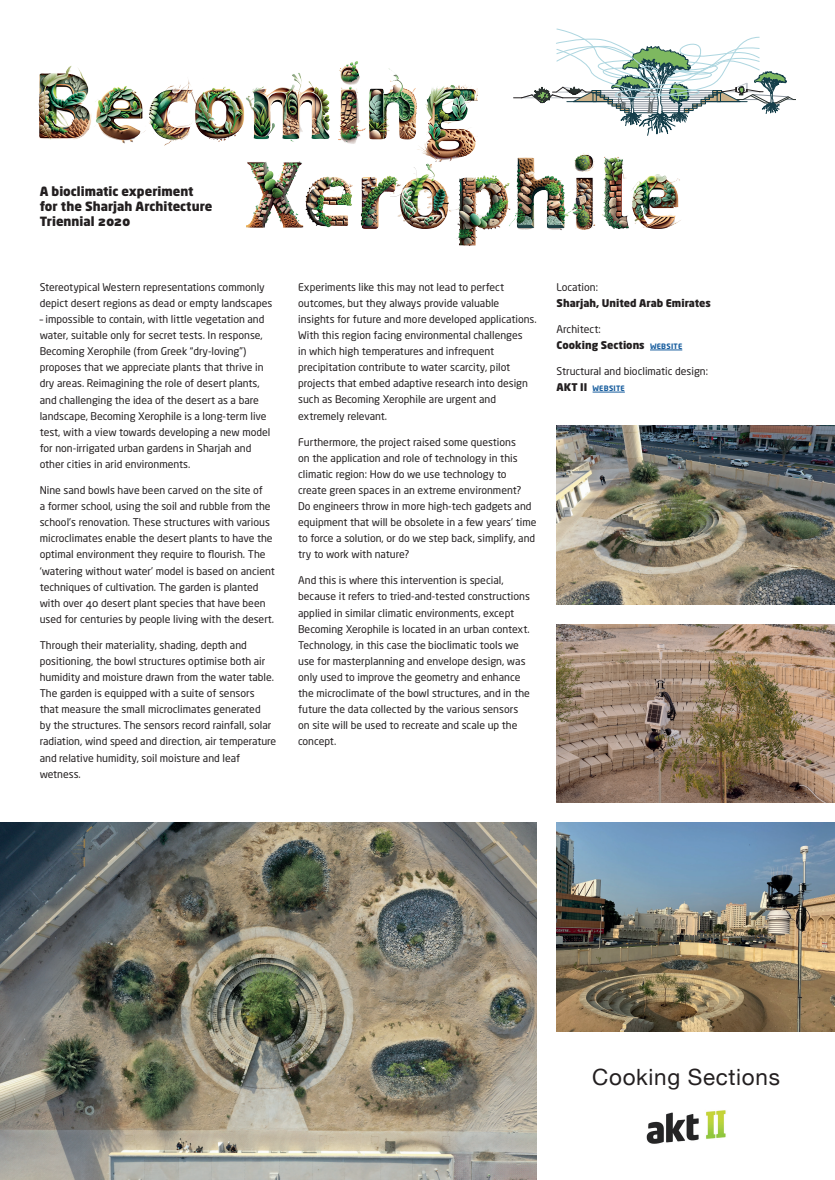
<style>
.page{position:relative;width:835px;height:1180px;background:#fff}
.page>*{position:absolute;margin:0;border:0;box-sizing:border-box;transform-origin:0 0}
.t1{font:22.43px "Helvetica Neue";letter-spacing:.03em;color:#231f20}
.t2{font:900 12.6px/15.1px "Neo Sans Std";color:#231f20}
.t3{font:10.5px/16.1px "Neo Sans Std";color:#231f20}
.t4{font:900 10.5px/16.1px "Neo Sans Std";color:#231f20}
.t5{font:700 7.35px "Neo Sans Std";letter-spacing:.035em;color:#175d9e}
.s1{font-weight:400}
.s2{font-weight:700;font-size:7.35px;color:#175d9e}
.s3{font-weight:900;font-size:10.5px;color:#231f20}
</style>
<div class="page">
<img style="left:556px;top:822px;width:278px;height:209px">
<svg style="left:513px;top:28px;width:282px;height:105px"></svg>
<img style="left:0;top:822px;width:536px;height:358px">
<img style="left:556px;top:425px;width:278px;height:179px">
<img style="left:556px;top:624px;width:278px;height:178px">
<img style="left:38px;top:61px;width:439px;height:85px">
<img style="left:245px;top:133px;width:436px;height:113px">
<hr style="left:650px;top:349px;width:32px;height:1px;background:#175d9e">
<hr style="left:592px;top:392px;width:32px;height:1px;background:#175d9e">
<img style="left:646px;top:1110px;width:80px;height:34px">
<p class="t2" style="left:40px;top:183px;width:174px">A bioclimatic experiment for the Sharjah Architecture<br>Triennial 2020</p>
<p class="t3" style="left:40px;top:279px;width:234px">Stereotypical Western representations commonly depict desert regions as dead or empty landscapes</p>
<p class="t3" style="left:40px;top:311px;width:232px">– impossible to contain, with little vegetation and water, suitable only for secret tests. In response, Becoming Xerophile (from Greek “dry-loving”) proposes that we appreciate plants that thrive in dry areas. Reimagining the role of desert plants, and challenging the idea of the desert as a bare landscape, Becoming Xerophile is a long-term live test, with a view towards developing a new model for non-irrigated urban gardens in Sharjah and other cities in arid environments.</p>
<p class="t3" style="left:40px;top:482px;width:236px">Nine sand bowls have been carved on the site of<br>a former school, using the soil and rubble from the school’s renovation. These structures with various microclimates enable the desert plants to have the optimal environment they require to flourish. The ‘watering without water’ model is based on ancient techniques of cultivation. The garden is planted with over 40 desert plant species that have been used for centuries by people living with the desert.</p>
<p class="t3" style="left:40px;top:637px;width:238px">Through their materiality, shading, depth and positioning, the bowl structures optimise both air humidity and moisture drawn from the water table.<br>The garden is equipped with a suite of sensors that measure the small microclimates generated<br>by the structures. The sensors record rainfall, solar radiation, wind speed and direction, air temperature and relative humidity, soil moisture and leaf wetness.</p>
<p class="t3" style="left:298px;top:279px;width:240px">Experiments like this may not lead to perfect outcomes, but they always provide valuable insights for future and more developed applications.<br>With this region facing environmental challenges<br>in which high temperatures and infrequent precipitation contribute to water scarcity, pilot projects that embed adaptive research into design such as Becoming Xerophile are urgent and extremely relevant.</p>
<p class="t3" style="left:298px;top:433px;width:240px">Furthermore, the project raised some questions<br>on the application and role of technology in this climatic region: How do we use technology to create green spaces in an extreme environment?<br>Do engineers throw in more high-tech gadgets and equipment that will be obsolete in a few years’ time to force a solution, or do we step back, simplify, and try to work with nature?</p>
<p class="t3" style="left:298px;top:572px;width:233px">And this is where this intervention is special, because it refers to tried-and-tested constructions applied in similar climatic environments, except Becoming Xerophile is located in an urban context.<br>Technology, in this case the bioclimatic tools we use for masterplanning and envelope design, was only used to improve the geometry and enhance the microclimate of the bowl structures, and in the future the data collected by the various sensors on site will be used to recreate and scale up the concept.</p>
<p class="t3" style="left:556px;top:279px;width:43px">Location:</p>
<p class="t4" style="left:556px;top:295px;width:156px">Sharjah, United Arab Emirates</p>
<p class="t4" style="left:556px;top:321px;width:127px"><span class="s1">Architect:<br></span>Cooking Sections <span class="s2">WEBSITE</span></p>
<p class="t3" style="left:556px;top:363px;width:153px">Structural and bioclimatic design:</p>
<p class="t5" style="left:556px;top:384px;width:70px"><span class="s3">AKT II</span> WEBSITE</p>
<h1 class="t1" style="left:592px;top:1060px;width:189px">Cooking Sections</h1>
</div>
